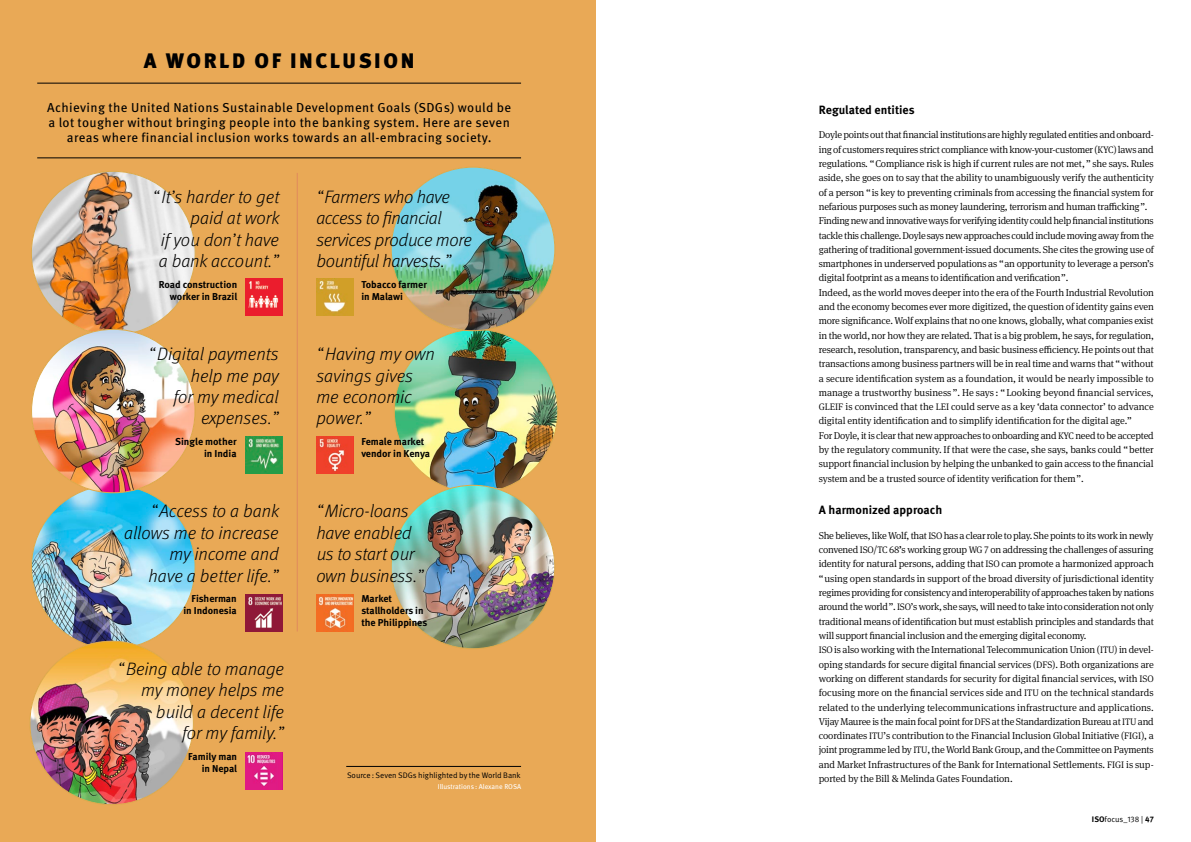
<style>
.page{position:relative;width:1191px;height:842px;background:#fff}
.page>*{position:absolute;margin:0;border:0;box-sizing:border-box;transform-origin:0 0}
.t1{font:900 21px "Meta Pro";letter-spacing:.125em;color:#000}
.t2{font:italic 300 18px/21.5px "Meta Pro";letter-spacing:-.005em;color:#000;text-align:right}
.t3{font:13px/15px "Meta Pro";letter-spacing:.03em;color:#000;text-align:center}
.t4{font:700 12px "Meta Pro";color:#000}
.t5{font:300 10px/14.3px "Meta Serif Pro";letter-spacing:-.015em;color:#000}
.t6{font:700 10px/12px "Meta Pro";color:#000;text-align:right}
.t7{font:8px "Meta Pro Norm";color:#000}
.t8{font:7px "Meta Pro";letter-spacing:-.005em;color:#fff}
.s1{font-size:9.5px}
.s2{font-family:"Meta Pro";font-weight:400}
.s3{font-family:"Meta Pro";font-weight:700}
</style>
<div class="page">
<div style="left:0;top:0;width:595px;height:842px;background:#e9a956"></div>
<img style="left:31px;top:171px;width:164px;height:164px;border-radius:82px">
<img style="left:394px;top:331px;width:164px;height:157px">
<img style="left:31px;top:485px;width:164px;height:164px;border-radius:82px">
<img style="left:30px;top:641px;width:163px;height:164px;border-radius:82px">
<img style="left:32px;top:329px;width:163px;height:164px;border-radius:82px">
<img style="left:391px;top:167px;width:164px;height:164px;border-radius:82px">
<img style="left:391px;top:485px;width:164px;height:164px;border-radius:82px">
<img style="left:246px;top:594px;width:37px;height:37px">
<hr style="left:346px;top:766px;width:175px;height:1px;background:#000">
<hr style="left:37px;top:83px;width:484px;height:1px;background:#000">
<hr style="left:37px;top:157px;width:484px;height:1px;background:#000">
<img style="left:246px;top:279px;width:37px;height:37px">
<img style="left:316px;top:279px;width:37px;height:37px">
<img style="left:246px;top:436px;width:37px;height:38px">
<img style="left:316px;top:436px;width:37px;height:38px">
<img style="left:316px;top:594px;width:37px;height:37px">
<img style="left:246px;top:752px;width:37px;height:37px">
<hr style="left:297px;top:173px;width:1px;height:458px;background:#e08a5c">
<h1 class="t1" style="left:144px;top:44px;width:272px">A WORLD OF INCLUSION</h1>
<h3 class="t3" style="left:47px;top:99px;width:465px">Achieving the United Nations Sustainable Development Goals (SDGs) would be a lot tougher without bringing people into the banking system. Here are seven areas where financial inclusion works towards an all-embracing society.</h3>
<h2 class="t2" style="left:152px;top:185px;width:128px">“It’s harder to get paid at work<br>if you don’t have a bank account.”</h2>
<p class="t6" style="left:159px;top:278px;width:80px">Road construction worker in Brazil</p>
<h2 class="t2" style="left:148px;top:342px;width:132px">“Digital payments help me pay<br>for my medical expenses.”</h2>
<p class="t6" style="left:175px;top:435px;width:63px">Single mother in India</p>
<h2 class="t2" style="left:124px;top:500px;width:156px">“Access to a bank allows me to increase my income and<br>have a better life.”</h2>
<p class="t6" style="left:183px;top:592px;width:55px">Fisherman in Indonesia</p>
<h2 class="t2" style="left:117px;top:657px;width:168px">“Being able to manage my money helps me build a decent life<br>for my family.”</h2>
<p class="t6" style="left:188px;top:749px;width:50px">Family man in Nepal</p>
<h2 class="t2" style="left:316px;top:185px;width:157px;text-align:left">“Farmers who have access to financial services produce more bountiful harvests.”</h2>
<p class="t6" style="left:361px;top:278px;width:67px;text-align:left">Tobacco farmer in Malawi</p>
<h2 class="t2" style="left:316px;top:342px;width:120px;text-align:left">“Having my own savings gives me economic power.”</h2>
<p class="t6" style="left:361px;top:435px;width:70px;text-align:left">Female market vendor in Kenya</p>
<h2 class="t2" style="left:316px;top:500px;width:109px;text-align:left">“Micro-loans have enabled us to start our own business.”</h2>
<p class="t6" style="left:361px;top:592px;width:67px;text-align:left">Market stallholders in the Philippines</p>
<p class="t7" style="left:347px;top:769px;width:175px">Source: Seven SDGs highlighted by the World Bank</p>
<p class="t8" style="left:438px;top:781px;width:85px">Illustrations: Alexane ROSA</p>
<p class="t4" style="left:819px;top:101px;width:97px">Regulated entities</p>
<p class="t5" style="left:819px;top:127px;width:337px">Doyle points out that financial institutions are highly regulated entities and onboard&shy;ing of customers requires strict compliance with know-your-customer (<span class="s1">KYC</span>) laws and regulations. “Compliance risk is high if current rules are not met,” she says. Rules aside, she goes on to say that the ability to unambiguously verify the authenticity of a person “is key to preventing criminals from accessing the financial system for nefarious purposes such as money laundering, terrorism and human trafficking”.<br>Finding new and innovative ways for verifying identity could help financial institutions tackle this challenge. Doyle says new approaches could include moving away from the gathering of traditional government-issued documents. She cites the growing use of smartphones in underserved populations as “an opportunity to leverage a person’s digital footprint as a means to identification and verification”.<br>Indeed, as the world moves deeper into the era of the Fourth Industrial Revolution and the economy becomes ever more digitized, the question of identity gains even more significance. Wolf explains that no one knows, globally, what companies exist in the world, nor how they are related. That is a big problem, he says, for regulation, research, resolution, transparency, and basic business efficiency. He points out that transactions among business partners will be in real time and warns that “without a secure identification system as a foundation, it would be nearly impossible to manage a trustworthy business ”. He says : “Looking beyond financial services, <span class="s1">GLEIF</span> is convinced that the <span class="s1">LEI</span> could serve as a key ‘data connector’ to advance digital entity identification and to simplify identification for the digital age.”<br>For Doyle, it is clear that new approaches to onboarding and <span class="s1">KYC</span> need to be accepted by the regulatory community. If that were the case, she says, banks could “better support financial inclusion by helping the unbanked to gain access to the financial system and be a trusted source of identity verification for them”.</p>
<p class="t4" style="left:819px;top:500px;width:125px">A harmonized approach</p>
<p class="t5" style="left:819px;top:528px;width:337px">She believes, like Wolf, that <span class="s1">ISO</span> has a clear role to play. She points to its work in newly convened <span class="s1">ISO</span>/<span class="s1">TC</span> 68<span class="s2">ʼ</span>s working group <span class="s1">WG</span> 7 on addressing the challenges of assuring identity for natural persons, adding that <span class="s1">ISO</span> can promote a harmonized approach “using open standards in support of the broad diversity of jurisdictional identity regimes providing for consistency and interoperability of approaches taken by nations around the world”. <span class="s1">ISO</span>’s work, she says, will need to take into consideration not only traditional means of identification but must establish principles and standards that will support financial inclusion and the emerging digital economy.<br><span class="s1">ISO</span> is also working with the International Telecommunication Union (<span class="s1">ITU</span>) in devel&shy;oping standards for secure digital financial services (<span class="s1">DFS</span>). Both organizations are working on different standards for security for digital financial services, with <span class="s1">ISO </span>focusing more on the financial services side and <span class="s1">ITU</span> on the technical standards related to the underlying telecommunications infrastructure and applications.<br>Vijay Mauree is the main focal point for <span class="s1">DFS</span> at the Standardization Bureau at <span class="s1">ITU</span> and coordinates <span class="s1">ITU</span>’s contribution to the Financial Inclusion Global Initiative (<span class="s1">FIGI</span>), a joint programme led by <span class="s1">ITU</span>, the World Bank Group, and the Committee on Payments and Market Infrastructures of the Bank for International Settlements. <span class="s1">FIGI</span> is sup&shy;ported by the Bill &amp; Melinda Gates Foundation.</p>
<p class="t7" style="left:1092px;top:813px;width:63px"><span class="s3">ISO</span>focus_138 | <span class="s3">47</span></p>
</div>
